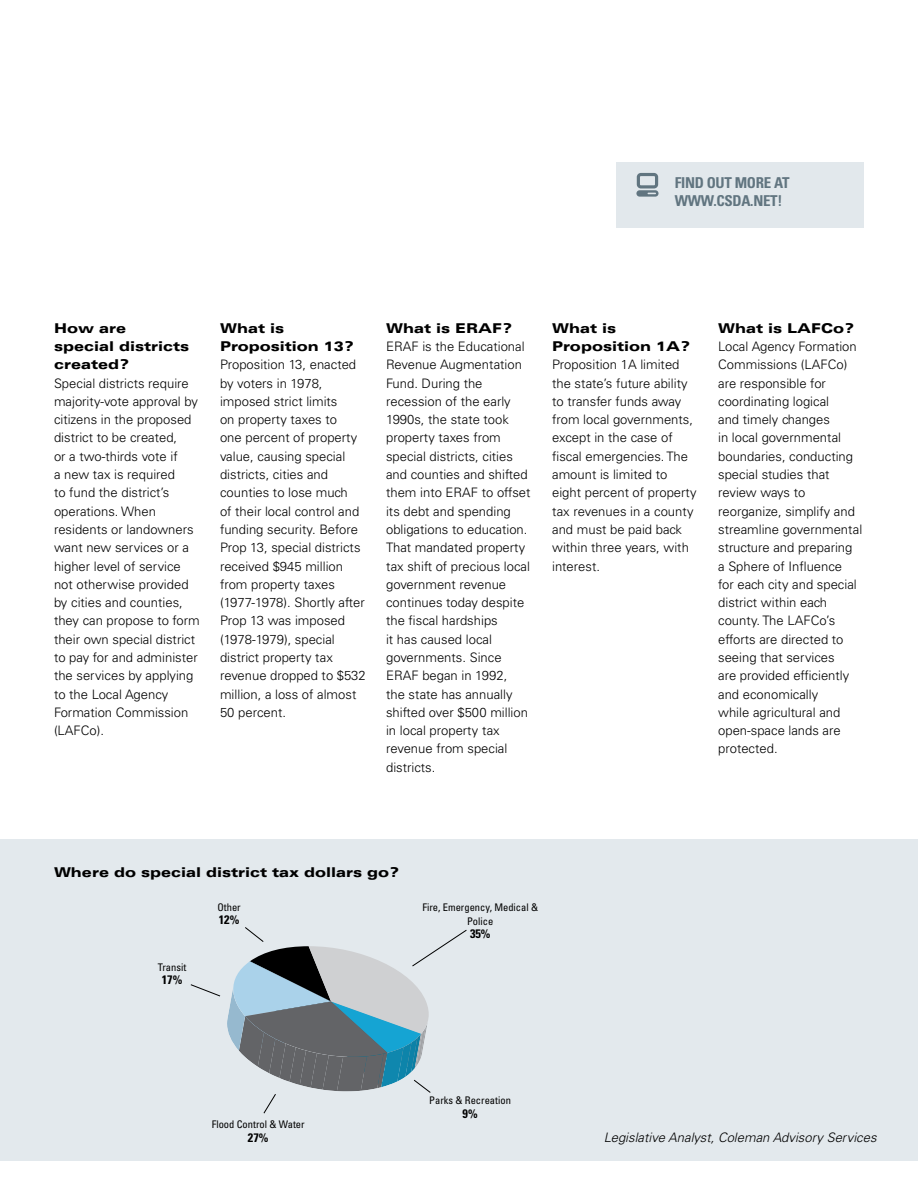
<style>
.page{position:relative;width:918px;height:1188px;background:#fff}
.page>*{position:absolute;margin:0;border:0;box-sizing:border-box;transform-origin:0 0}
.t1{font:700 condensed 15px "Univers LT Std";color:#617580}
.t2{font:900 expanded 13.5px/18.3px "Univers LT Std";color:#000}
.t3{font:300 13.05px/18.3px "Univers LT Std";color:#000}
.t4{font:italic 300 13.05px "Univers LT Std";color:#000}
.t5{font:700 condensed 12.3px "Univers LT Std";color:#000}
.t6{font:condensed 10.5px/13.5px "Univers LT Std";color:#000;text-align:center}
</style>
<div class="page">
<div style="left:0;top:840px;width:918px;height:321px;background:#e3e9ed"></div>
<svg style="left:190px;top:984px;width:31px;height:12px"></svg>
<svg style="left:227px;top:927px;width:240px;height:187px"></svg>
<div style="left:616px;top:162px;width:248px;height:66px;background:#e2e8ec"></div>
<svg style="left:636px;top:173px;width:23px;height:24px"></svg>
<p class="t1" style="left:675px;top:174px;width:41px">FIND OUT</p>
<p class="t1" style="left:735px;top:174px;width:10px">MORE</p>
<p class="t1" style="left:774px;top:174px;width:9px">AT</p>
<p class="t1" style="left:675px;top:192px;width:15px">WWW</p>
<p class="t1" style="left:713px;top:192px;width:13px">.CSDA</p>
<p class="t1" style="left:750px;top:192px;width:34px">.NET!</p>
<p class="t2" style="left:54px;top:319px;width:137px">How are special districts created?</p>
<p class="t3" style="left:54px;top:374px;width:147px">Special districts require majority-vote approval by citizens in the proposed district to be created,<br>or a two-thirds vote if<br>a new tax is required<br>to fund the district’s operations. When residents or landowners want new services or a higher level of service not otherwise provided by cities and counties, they can propose to form their own special district to pay for and administer the services by applying to the Local Agency<br>Formation Commission (LAFCo).</p>
<p class="t2" style="left:220px;top:319px;width:135px">What is<br>Proposition 13?</p>
<p class="t3" style="left:220px;top:355px;width:147px">Proposition 13, enacted by voters in 1978, imposed strict limits<br>on property taxes to<br>one percent of property value, causing special districts, cities and counties to lose much<br>of their local control and funding security. Before<br>Prop 13, special districts received $945 million from property taxes (1977-1978). Shortly after<br>Prop 13 was imposed (1978-1979), special district property tax revenue dropped to $532 million, a loss of almost<br>50 percent.</p>
<p class="t2" style="left:386px;top:319px;width:128px">What is ERAF?</p>
<p class="t3" style="left:386px;top:337px;width:146px">ERAF is the Educational<br>Revenue Augmentation<br>Fund. During the recession of the early<br>1990s, the state took property taxes from special districts, cities and counties and shifted them into ERAF to offset its debt and spending obligations to education.<br>That mandated property tax shift of precious local government revenue continues today despite the fiscal hardships<br>it has caused local governments. Since<br>ERAF began in 1992,<br>the state has annually shifted over $500 million in local property tax revenue from special districts.</p>
<p class="t2" style="left:552px;top:319px;width:139px">What is<br>Proposition 1A?</p>
<p class="t3" style="left:552px;top:355px;width:146px">Proposition 1A limited the state’s future ability to transfer funds away from local governments, except in the case of fiscal emergencies. The amount is limited to eight percent of property tax revenues in a county and must be paid back within three years, with interest.</p>
<p class="t2" style="left:718px;top:319px;width:138px">What is LAFCo?</p>
<p class="t3" style="left:718px;top:337px;width:146px">Local Agency Formation<br>Commissions (LAFCo) are responsible for coordinating logical<br>and timely changes<br>in local governmental boundaries, conducting special studies that review ways to reorganize, simplify and streamline governmental structure and preparing<br>a Sphere of Influence<br>for each city and special district within each county. The LAFCo’s efforts are directed to seeing that services<br>are provided efficiently and economically<br>while agricultural and open-space lands are protected.</p>
<p class="t2" style="left:54px;top:863px;width:347px">Where do special district tax dollars go?</p>
<p class="t6" style="left:158px;top:960px;width:30px">Transit</p>
<p class="t5" style="left:162px;top:972px;width:22px">17%</p>
<p class="t6" style="left:217px;top:900px;width:25px">Other</p>
<p class="t5" style="left:219px;top:912px;width:22px">12%</p>
<p class="t6" style="left:422px;top:901px;width:117px">Fire, Emergency, Medical &amp;<br>Police</p>
<p class="t5" style="left:470px;top:926px;width:22px">35%</p>
<p class="t6" style="left:212px;top:1117px;width:95px">Flood Control &amp; Water</p>
<p class="t5" style="left:248px;top:1130px;width:22px">27%</p>
<p class="t6" style="left:429px;top:1094px;width:83px">Parks &amp; Recreation</p>
<p class="t5" style="left:463px;top:1106px;width:17px">9%</p>
<p class="t4" style="left:604px;top:1130px;width:274px">Legislative Analyst, Coleman Advisory Services</p>
</div>
